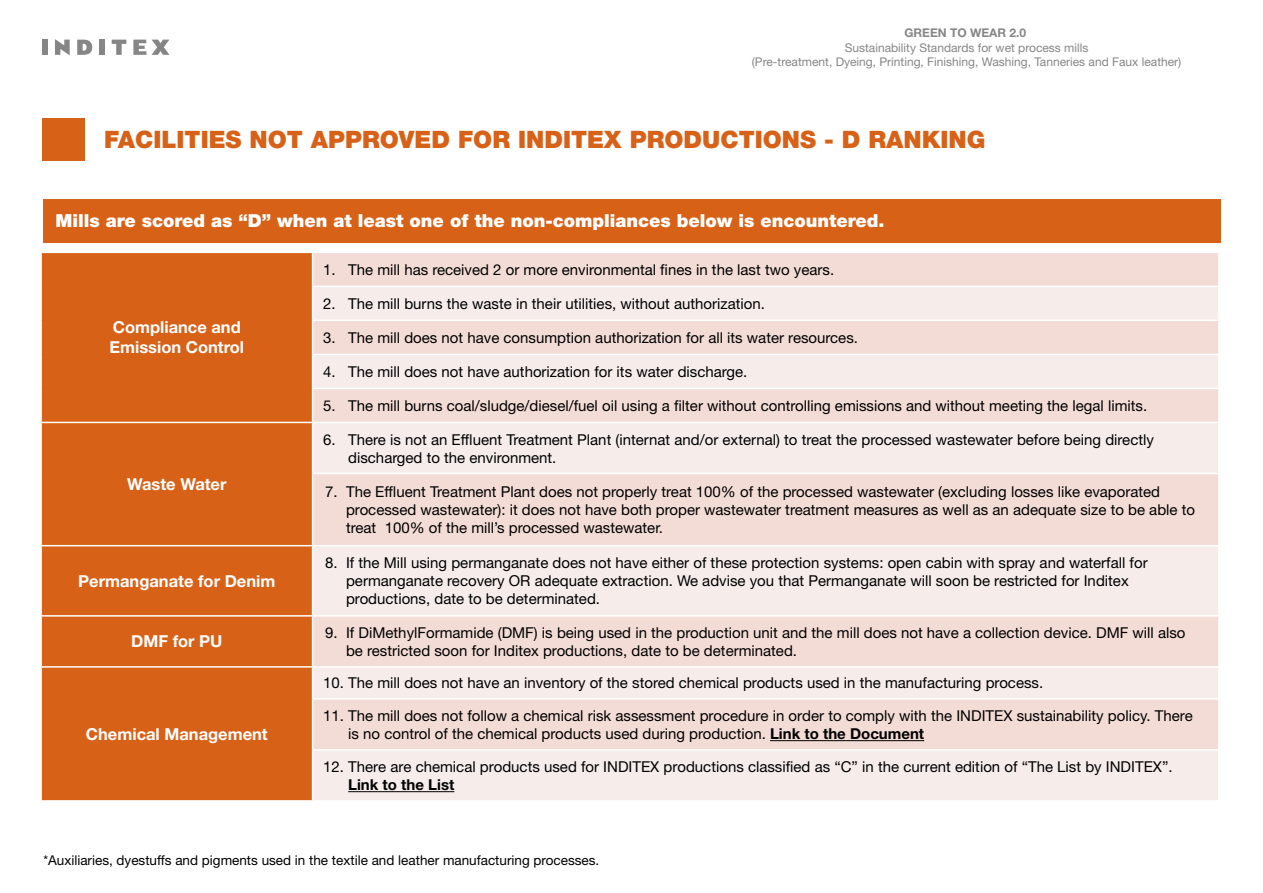
<style>
.page{position:relative;width:1263px;height:893px;background:#fff}
.page>*{position:absolute;margin:0;border:0;box-sizing:border-box;transform-origin:0 0}
.t1{font:900 24px "Helvetica Neue LT Std";color:#d86118}
.t2{font:900 18px "Helvetica Neue LT Std";color:#fff}
.t3{font:700 16.5px/19.8px "Helvetica Neue LT Std";color:#fff}
.t4{font:15px/18px "Helvetica Neue LT Std";color:#000}
.t5{font:700 15px "Helvetica Neue LT Std";color:#000}
.t6{font:13.5px "Helvetica Neue LT Std";color:#000}
.t7{font:12px/14.4px "Helvetica Neue LT Std";color:#868686;text-align:center}
.t8{font:700 12px "Helvetica Neue LT Std";color:#868686}
.s1{font-weight:700}
</style>
<div class="page">
<svg style="left:77px;top:40px;width:15px;height:15px"></svg>
<svg style="left:133px;top:40px;width:13px;height:15px"></svg>
<div style="left:42px;top:40px;width:5px;height:15px;background:#868686"></div>
<div style="left:99px;top:40px;width:6px;height:15px;background:#868686"></div>
<svg style="left:55px;top:39px;width:15px;height:16px"></svg>
<svg style="left:112px;top:40px;width:14px;height:15px"></svg>
<svg style="left:152px;top:40px;width:17px;height:15px"></svg>
<div style="left:43px;top:199px;width:1177px;height:43px;background:#d86118"></div>
<div style="left:43px;top:118px;width:42px;height:43px;background:#d86118"></div>
<div style="left:42px;top:253px;width:270px;height:547px;background:#d86118"></div>
<div style="left:313px;top:253px;width:905px;height:33px;background:#f3dcd6"></div>
<svg style="left:313px;top:287px;width:905px;height:513px;background:#f4e5e1"></svg>
<hr style="left:312px;top:320px;width:907px;height:1px;background:#fff">
<hr style="left:312px;top:354px;width:907px;height:1px;background:#fff">
<hr style="left:312px;top:388px;width:907px;height:1px;background:#fff">
<hr style="left:40px;top:422px;width:273px;height:1px;background:#fff">
<hr style="left:313px;top:422px;width:906px;height:1px;background:#fff">
<hr style="left:312px;top:473px;width:907px;height:1px;background:#fff">
<hr style="left:40px;top:545px;width:273px;height:1px;background:#fff">
<hr style="left:313px;top:545px;width:906px;height:1px;background:#fff">
<hr style="left:40px;top:615px;width:273px;height:2px;background:#fff">
<hr style="left:40px;top:666px;width:273px;height:2px;background:#fff">
<hr style="left:312px;top:698px;width:907px;height:2px;background:#fff">
<hr style="left:312px;top:749px;width:907px;height:2px;background:#fff">
<hr style="left:313px;top:615px;width:906px;height:2px;background:#fff">
<hr style="left:313px;top:666px;width:906px;height:2px;background:#fff">
<hr style="left:770px;top:740px;width:154px;height:1px;background:#000">
<hr style="left:348px;top:791px;width:106px;height:1px;background:#000">
<p class="t8" style="left:904px;top:26px;width:123px">GREEN TO WEAR 2.0</p>
<p class="t7" style="left:752px;top:40px;width:431px">Sustainability Standards for wet process mills<br>(Pre-treatment, Dyeing, Printing, Finishing, Washing, Tanneries and Faux leather)</p>
<h1 class="t1" style="left:104px;top:126px;width:883px">FACILITIES NOT APPROVED FOR INDITEX PRODUCTIONS - D RANKING</h1>
<p class="t2" style="left:55px;top:210px;width:830px">Mills are scored as “D” when at least one of the non-compliances below is encountered.</p>
<p class="t3" style="left:109px;top:317px;width:136px">Compliance and<br>Emission Control</p>
<p class="t3" style="left:127px;top:474px;width:101px">Waste Water</p>
<p class="t3" style="left:78px;top:570px;width:199px">Permanganate for Denim</p>
<p class="t4" style="left:323px;top:260px;width:512px">1. The mill has received 2 or more environmental fines in the last two years.</p>
<p class="t4" style="left:323px;top:294px;width:443px">2. The mill burns the waste in their utilities, without authorization.</p>
<p class="t4" style="left:323px;top:328px;width:536px">3. The mill does not have consumption authorization for all its water resources.</p>
<p class="t4" style="left:323px;top:362px;width:426px">4. The mill does not have authorization for its water discharge.</p>
<p class="t4" style="left:323px;top:396px;width:825px">5. The mill burns coal/sludge/diesel/fuel oil using a filter without controlling emissions and without meeting the legal limits.</p>
<p class="t4" style="left:348px;top:430px;width:807px;text-indent:-25px">6. There is not an Effluent Treatment Plant (internat and/or external) to treat the processed wastewater before being directly discharged to the environment.</p>
<p class="t4" style="left:346px;top:482px;width:850px;text-indent:-21px">7. The Effluent Treatment Plant does not properly treat 100% of the processed wastewater (excluding losses like evaporated processed wastewater): it does not have both proper wastewater treatment measures as well as an adequate size to be able to treat 100% of the mill’s processed wastewater.</p>
<p class="t4" style="left:346px;top:554px;width:803px;text-indent:-21px">8. If the Mill using permanganate does not have either of these protection systems: open cabin with spray and waterfall for permanganate recovery OR adequate extraction. We advise you that Permanganate will soon be restricted for Inditex productions, date to be determinated.</p>
<p class="t3" style="left:131px;top:631px;width:93px">DMF for PU</p>
<p class="t4" style="left:346px;top:623px;width:841px;text-indent:-21px">9. If DiMethylFormamide (DMF) is being used in the production unit and the mill does not have a collection device. DMF will also be restricted soon for Inditex productions, date to be determinated.</p>
<p class="t3" style="left:86px;top:724px;width:183px">Chemical Management</p>
<p class="t4" style="left:323px;top:674px;width:721px">10. The mill does not have an inventory of the stored chemical products used in the manufacturing process.</p>
<p class="t4" style="left:348px;top:707px;width:846px;text-indent:-25px">11. The mill does not follow a chemical risk assessment procedure in order to comply with the INDITEX sustainability policy. There is no control of the chemical products used during production. <span class="s1">Link to the Document</span></p>
<p class="t4" style="left:323px;top:758px;width:851px">12. There are chemical products used for INDITEX productions classified as “C” in the current edition of “The List by INDITEX”.</p>
<p class="t5" style="left:348px;top:775px;width:108px">Link to the List</p>
<p class="t6" style="left:43px;top:852px;width:557px">*Auxiliaries, dyestuffs and pigments used in the textile and leather manufacturing processes.</p>
</div>
